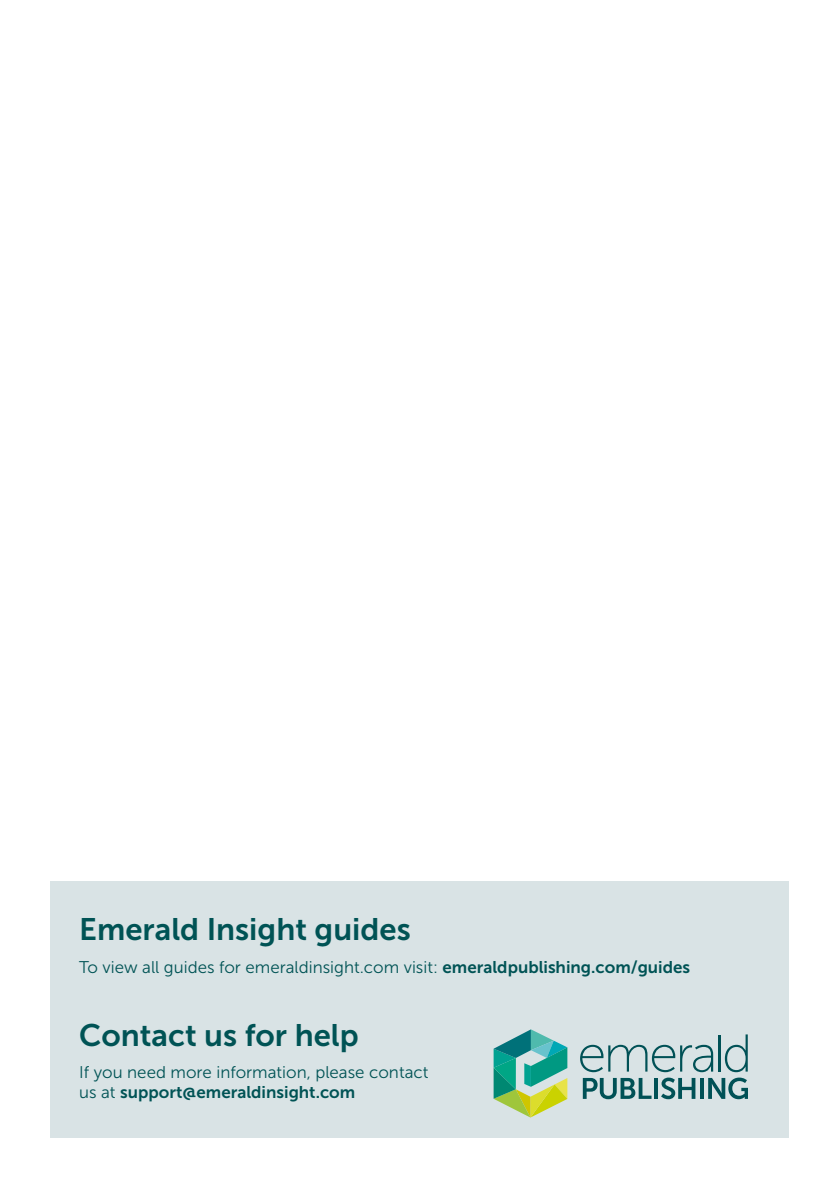
<style>
.page{position:relative;width:840px;height:1191px;background:#fff}
.page>*{position:absolute;margin:0;border:0;box-sizing:border-box;transform-origin:0 0}
.t1{font:31px "Museo Sans 700";color:#005355}
.t2{font:17px "Museo Sans 300";color:#005355}
.t3{font:17px "Museo Sans 700";color:#005355}
.s1{font-family:"Museo Sans 700"}
.s2{font-family:"Museo Sans 300"}
</style>
<div class="page">
<div style="left:51px;top:881px;width:737px;height:257px;background:#d9e3e5"></div>
<svg style="left:580px;top:1034px;width:167px;height:65px"></svg>
<svg style="left:493px;top:1029px;width:74px;height:88px"></svg>
<h1 class="t1" style="left:79px;top:912px;width:333px">Emerald Insight guides</h1>
<p class="t2" style="left:79px;top:957px;width:612px">To view all guides for emeraldinsight.com visit: <span class="s1">emeraldpublishing.com/guides</span></p>
<h1 class="t1" style="left:79px;top:1017px;width:281px">Contact us for help</h1>
<p class="t2" style="left:79px;top:1063px;width:350px">If you need more information, please contact</p>
<p class="t3" style="left:79px;top:1083px;width:277px"><span class="s2">us at</span> support@emeraldinsight.com</p>
</div>
